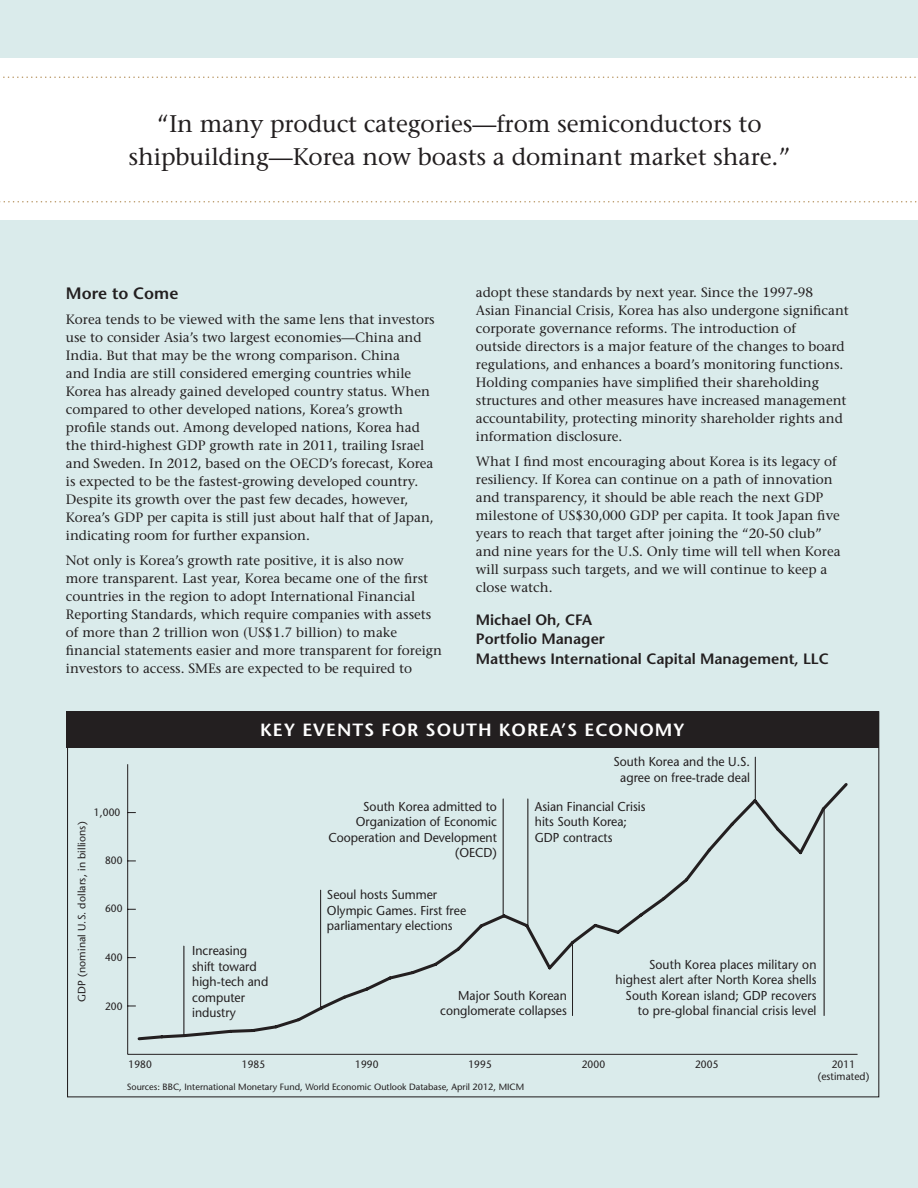
<style>
.page{position:relative;width:918px;height:1188px;background:#daebeb}
.page>*{position:absolute;margin:0;border:0;box-sizing:border-box;transform-origin:0 0}
._5_Callout{font:500 24px/33px "Stone Serif Std";letter-spacing:-.005em;color:#231f20;text-align:center}
.t1{font:600 17.7px "Stone Sans Std";letter-spacing:.05em;color:#fff;scale:1.04 1}
._2_Subhead{font:600 16.5px "Stone Sans Std";color:#231f20}
._2_Subhead-2{font:600 15px "Stone Sans Std";color:#231f20}
._3_Body_text{font:500 13.5px/18px "Stone Serif Std";color:#231f20}
.t2{font:500 12.9px/15.5px "Stone Sans Std";color:#231f20;text-align:right;scale:.95 1}
.t3{font:500 10.65px/12.8px "Stone Sans Std";letter-spacing:.01em;color:#231f20;text-align:center;scale:.95 1}
.t4{font:500 10.65px "Stone Sans Std";letter-spacing:.01em;color:#231f20}
.t5{font:9.15px "Stone Sans";color:#231f20}
</style>
<div class="page">
<div style="left:0;top:58px;width:918px;height:162px;background:#fff"></div>
<svg style="left:3px;top:76px;width:913px;height:2px"></svg>
<svg style="left:0;top:201px;width:917px;height:1px"></svg>
<div style="left:66px;top:712px;width:813px;height:36px;background:#231f20"></div>
<hr style="left:128px;top:1054px;width:730px;height:1px;background:#231f20">
<hr style="left:127px;top:764px;width:1px;height:290px;background:#231f20">
<svg style="left:137px;top:780px;width:711px;height:261px"></svg>
<hr style="left:320px;top:890px;width:1px;height:118px;background:#231f20">
<hr style="left:503px;top:799px;width:1px;height:117px;background:#231f20">
<hr style="left:528px;top:799px;width:1px;height:128px;background:#231f20">
<hr style="left:572px;top:943px;width:1px;height:73px;background:#231f20">
<hr style="left:755px;top:757px;width:1px;height:44px;background:#231f20">
<hr style="left:824px;top:808px;width:1px;height:208px;background:#231f20">
<p class="_5_Callout" style="left:128px;top:107px;width:663px">“In many product categories—from semiconductors to shipbuilding—Korea now boasts a dominant market share.”</p>
<p class="_2_Subhead" style="left:66px;top:284px;width:114px">More to Come</p>
<p class="_3_Body_text" style="left:66px;top:310px;width:370px">Korea tends to be viewed with the same lens that investors use to consider Asia’s two largest economies—China and India. But that may be the wrong comparison. China<br>and India are still considered emerging countries while Korea has already gained developed country status. When compared to other developed nations, Korea’s growth profile stands out. Among developed nations, Korea had the third-highest GDP growth rate in 2011, trailing Israel and Sweden. In 2012, based on the OECD’s forecast, Korea is expected to be the fastest-growing developed country.<br>Despite its growth over the past few decades, however, Korea’s GDP per capita is still just about half that of Japan, indicating room for further expansion.</p>
<p class="_3_Body_text" style="left:66px;top:551px;width:378px">Not only is Korea’s growth rate positive, it is also now<br>more transparent. Last year, Korea became one of the first countries in the region to adopt International Financial Reporting Standards, which require companies with assets of more than 2 trillion won (US$1.7 billion) to make financial statements easier and more transparent for foreign investors to access. SMEs are expected to be required to</p>
<p class="_3_Body_text" style="left:476px;top:284px;width:375px">adopt these standards by next year. Since the 1997-98<br>Asian Financial Crisis, Korea has also undergone significant corporate governance reforms. The introduction of<br>outside directors is a major feature of the changes to board regulations, and enhances a board’s monitoring functions.<br>Holding companies have simplified their shareholding structures and other measures have increased management accountability, protecting minority shareholder rights and information disclosure.</p>
<p class="_3_Body_text" style="left:476px;top:452px;width:366px">What I find most encouraging about Korea is its legacy of resiliency. If Korea can continue on a path of innovation and transparency, it should be able reach the next GDP milestone of US$30,000 GDP per capita. It took Japan five years to reach that target after joining the “20-50 club” and nine years for the U.S. Only time will tell when Korea will surpass such targets, and we will continue to keep a close watch.</p>
<p class="_2_Subhead-2" style="left:476px;top:611px;width:118px">Michael Oh, CFA</p>
<p class="_2_Subhead-2" style="left:476px;top:630px;width:131px">Portfolio Manager</p>
<p class="_2_Subhead-2" style="left:476px;top:650px;width:354px">Matthews International Capital Management, LLC</p>
<p class="t1" style="left:260px;top:720px;width:410px">KEY EVENTS FOR SOUTH KOREA’S ECONOMY</p>
<p class="t3" style="left:94px;top:806px;width:29px">1,000</p>
<p class="t3" style="left:105px;top:854px;width:20px">800</p>
<p class="t4" style="left:75px;top:1002px;width:181px;rotate:-90deg">GDP (nominal U.S. dollars, in billions)</p>
<p class="t3" style="left:105px;top:902px;width:20px">600</p>
<p class="t3" style="left:105px;top:950px;width:20px">400</p>
<p class="t3" style="left:105px;top:1000px;width:20px">200</p>
<p class="t2" style="left:192px;top:943px;width:82px;text-align:left">Increasing shift toward high-tech and computer industry</p>
<p class="t2" style="left:613px;top:754px;width:145px;text-align:center">South Korea and the U.S. agree on free-trade deal</p>
<p class="t2" style="left:328px;top:799px;width:179px">South Korea admitted to<br>Organization of Economic<br>Cooperation and Development (OECD)</p>
<p class="t2" style="left:535px;top:799px;width:118px;text-align:left">Asian Financial Crisis hits South Korea;<br>GDP contracts</p>
<p class="t2" style="left:327px;top:887px;width:148px;text-align:left">Seoul hosts Summer<br>Olympic Games. First free parliamentary elections</p>
<p class="t2" style="left:440px;top:988px;width:135px">Major South Korean conglomerate collapses</p>
<p class="t2" style="left:616px;top:956px;width:213px">South Korea places military on highest alert after North Korea shells South Korean island; GDP recovers to pre-global -nancial crisis level</p>
<p class="t3" style="left:128px;top:1057px;width:26px">1980</p>
<p class="t3" style="left:242px;top:1057px;width:26px">1985</p>
<p class="t3" style="left:355px;top:1057px;width:26px">1990</p>
<p class="t3" style="left:468px;top:1057px;width:26px">1995</p>
<p class="t3" style="left:695px;top:1057px;width:26px">2005</p>
<p class="t3" style="left:818px;top:1057px;width:56px">2011 (estimated)</p>
<p class="t3" style="left:582px;top:1057px;width:26px">2000</p>
<p class="t5" style="left:127px;top:1081px;width:399px">Sources: BBC, International Monetary Fund, World Economic Outlook Database, April 2012, MICM</p>
</div>
